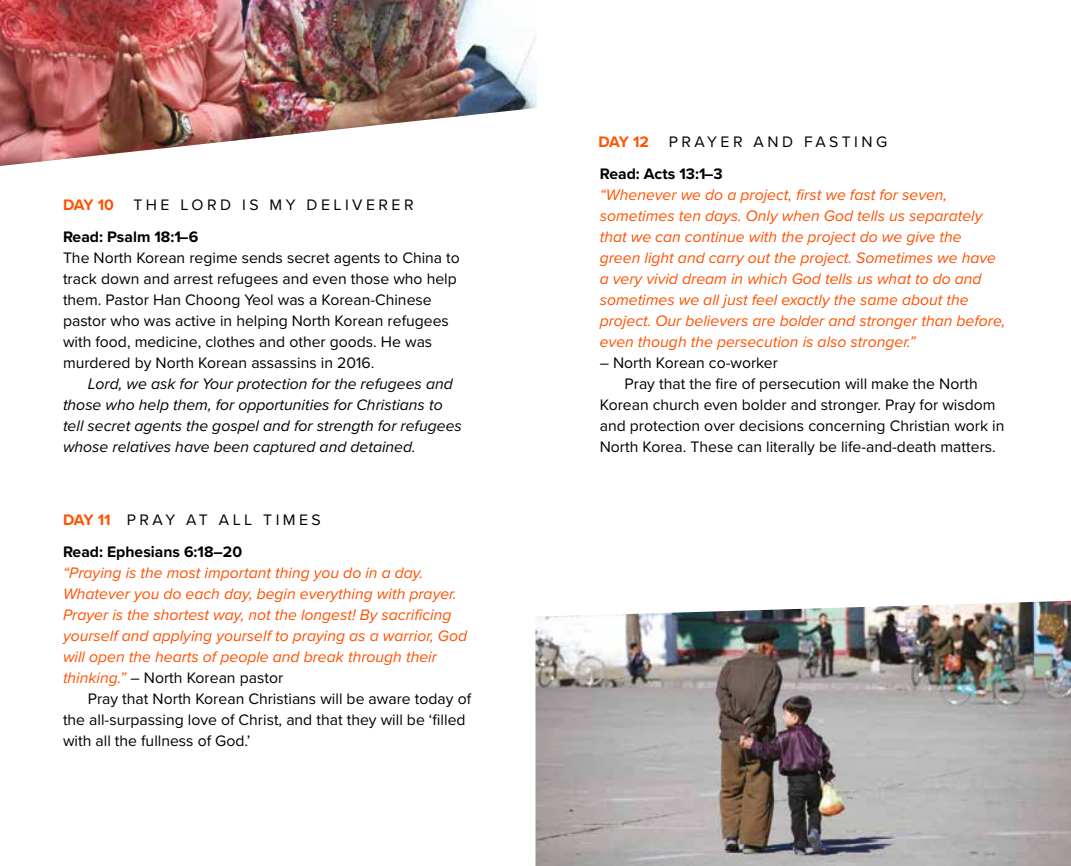
<style>
.page{position:relative;width:1071px;height:866px;background:#fff}
.page>*{position:absolute;margin:0;border:0;box-sizing:border-box;transform-origin:0 0}
.t1{font:italic 15.75px/21px "Proxima Nova";color:#ff5100}
.t2{font:15.75px/21px "Proxima Nova";color:#000}
.t3{font:italic 15.75px/21px "Proxima Nova";color:#000}
.t4{font:15.75px "Proxima Nova";letter-spacing:.22em;color:#000}
.t5{font:700 15.75px "Proxima Nova";color:#000}
.s1{font-weight:700;color:#ff5100}
.s2{font-style:normal;color:#000}
</style>
<div class="page">
<img style="left:0;top:0;width:537px;height:166px">
<img style="left:536px;top:601px;width:535px;height:265px">
<p class="t4" style="left:63px;top:193px;width:352px"><span class="s1">DAY 10</span> THE LORD IS MY DELIVERER</p>
<p class="t5" style="left:63px;top:225px;width:137px">Read: Psalm 18:1–6</p>
<p class="t2" style="left:63px;top:246px;width:398px">The North Korean regime sends secret agents to China to track down and arrest refugees and even those who help them. Pastor Han Choong Yeol was a Korean-Chinese pastor who was active in helping North Korean refugees with food, medicine, clothes and other goods. He was murdered by North Korean assassins in 2016.</p>
<p class="t3" style="left:63px;top:372px;width:400px;text-indent:25px">Lord, we ask for Your protection for the refugees and those who help them, for opportunities for Christians to tell secret agents the gospel and for strength for refugees whose relatives have been captured and detained.</p>
<p class="t4" style="left:63px;top:508px;width:259px"><span class="s1">DAY 11</span> PRAY AT ALL TIMES</p>
<p class="t5" style="left:63px;top:539px;width:181px">Read: Ephesians 6:18–20</p>
<p class="t1" style="left:63px;top:561px;width:406px">“Praying is the most important thing you do in a day.<br>Whatever you do each day, begin everything with prayer.<br>Prayer is the shortest way, not the longest! By sacrificing yourself and applying yourself to praying as a warrior, God will open the hearts of people and break through their thinking.” <span class="s2">– North Korean pastor</span></p>
<p class="t2" style="left:63px;top:687px;width:410px;text-indent:25px">Pray that North Korean Christians will be aware today of the all-surpassing love of Christ, and that they will be ‘filled with all the fullness of God.’</p>
<p class="t4" style="left:598px;top:130px;width:290px"><span class="s1">DAY 12</span> PRAYER AND FASTING</p>
<p class="t5" style="left:600px;top:161px;width:125px">Read: Acts 13:1–3</p>
<p class="t1" style="left:600px;top:183px;width:407px">“Whenever we do a project, first we fast for seven, sometimes ten days. Only when God tells us separately that we can continue with the project do we give the green light and carry out the project. Sometimes we have a very vivid dream in which God tells us what to do and sometimes we all just feel exactly the same about the project. Our believers are bolder and stronger than before, even though the persecution is also stronger.”</p>
<p class="t2" style="left:600px;top:351px;width:180px">– North Korean co-worker</p>
<p class="t2" style="left:625px;top:372px;width:355px">Pray that the fire of persecution will make the North</p>
<p class="t2" style="left:600px;top:393px;width:397px">Korean church even bolder and stronger. Pray for wisdom</p>
<p class="t2" style="left:600px;top:414px;width:406px">and protection over decisions concerning Christian work in</p>
<p class="t2" style="left:600px;top:435px;width:398px">North Korea. These can literally be life-and-death matters.</p>
</div>
